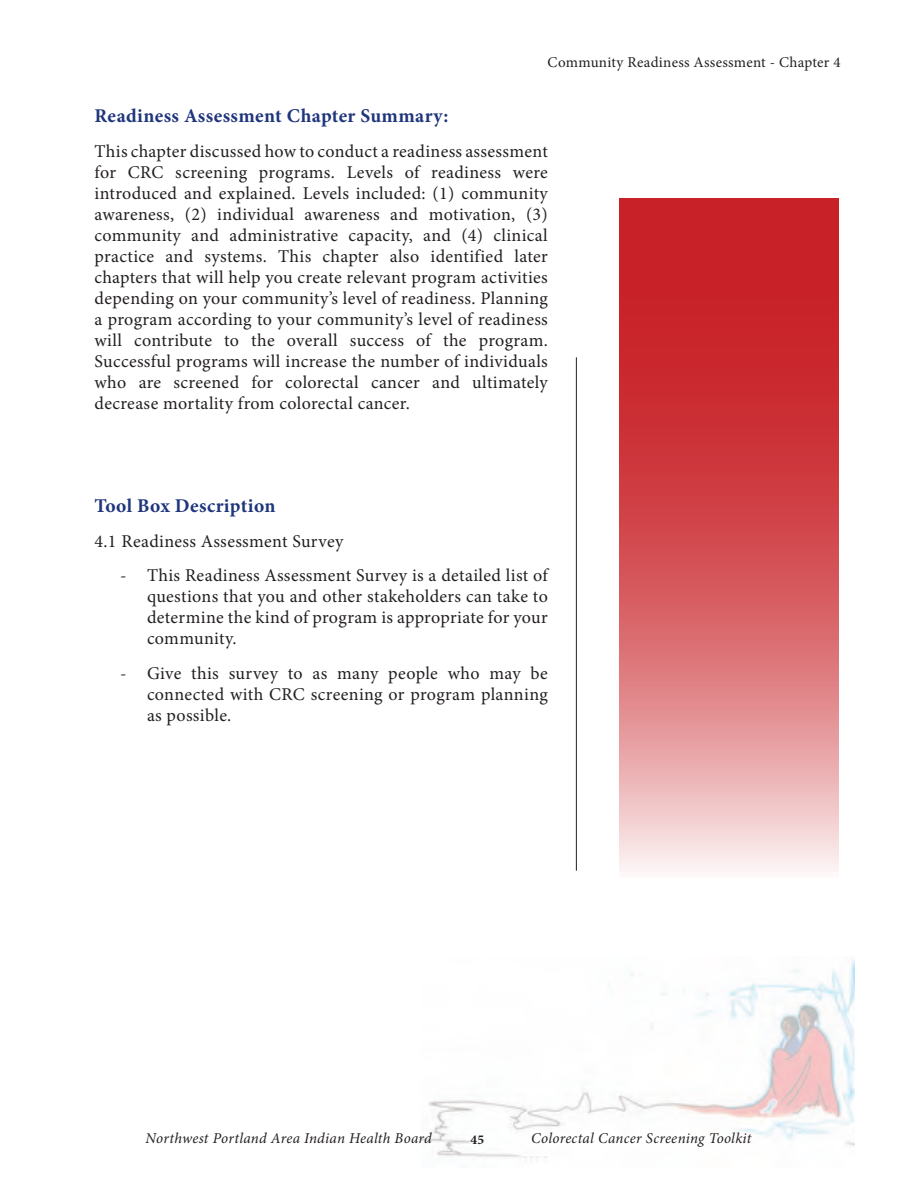
<style>
.page{position:relative;width:918px;height:1188px;background:#fff}
.page>*{position:absolute;margin:0;border:0;box-sizing:border-box;transform-origin:0 0}
.t1{font:700 19.5px "Minion Pro";letter-spacing:.02em;color:#1f357c}
.t2{font:18px/21px "Minion Pro";letter-spacing:.02em;color:#231f20;text-align:justify}
.t3{font:italic 15px "Minion Pro";letter-spacing:.015em;color:#231f20}
.t4{font:15px "Minion Pro";letter-spacing:.02em;color:#231f20}
.t5{font:700 13.5px "Minion Pro";color:#231f20}
</style>
<div class="page">
<img style="left:422px;top:959px;width:432px;height:199px">
<hr style="left:576px;top:357px;width:1px;height:514px;background:#231f20">
<svg style="left:619px;top:199px;width:220px;height:673px;background:#d75e63"></svg>
<p class="t4" style="left:548px;top:52px;width:295px">Community Readiness Assessment - Chapter 4</p>
<p class="t1" style="left:94px;top:102px;width:356px">Readiness Assessment Chapter Summary:</p>
<p class="t2" style="left:94px;top:141px;width:455px">This chapter discussed how to conduct a readiness assessment for CRC screening programs. Levels of readiness were introduced and explained. Levels included: (1) community awareness, (2) individual awareness and motivation, (3) community and administrative capacity, and (4) clinical practice and systems. This chapter also identified later chapters that will help you create relevant program activities depending on your community’s level of readiness. Planning a program according to your community’s level of readiness will contribute to the overall success of the program.<br>Successful programs will increase the number of individuals who are screened for colorectal cancer and ultimately decrease mortality from colorectal cancer.</p>
<p class="t1" style="left:94px;top:492px;width:183px">Tool Box Description</p>
<p class="t2" style="left:94px;top:531px;width:250px">4.1 Readiness Assessment Survey</p>
<p class="t2" style="left:147px;top:565px;width:402px;text-indent:-27px">- This Readiness Assessment Survey is a detailed list of questions that you and other stakeholders can take to determine the kind of program is appropriate for your community.</p>
<p class="t2" style="left:147px;top:663px;width:402px;text-indent:-27px">- Give this survey to as many people who may be connected with CRC screening or program planning as possible.</p>
<p class="t3" style="left:146px;top:1128px;width:288px">Northwest Portland Area Indian Health Board</p>
<p class="t3" style="left:531px;top:1128px;width:222px">Colorectal Cancer Screening Toolkit</p>
<p class="t5" style="left:471px;top:1130px;width:15px">45</p>
</div>
